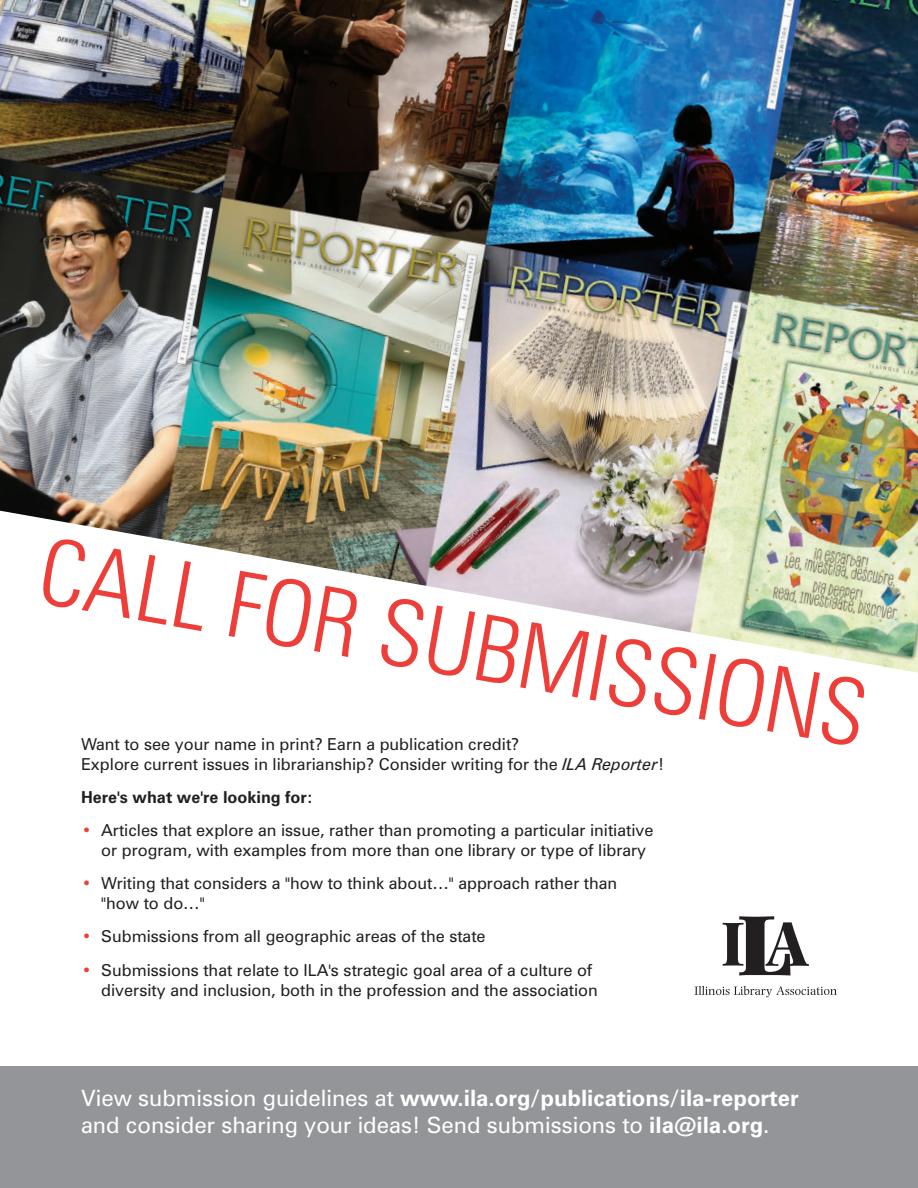
<style>
.page{position:relative;width:918px;height:1188px;background:#fff}
.page>*{position:absolute;margin:0;border:0;box-sizing:border-box;transform-origin:0 0}
.t1{font:300 condensed 91.95px "Zurich BT";color:#ee3e3a}
.t2{font:22.5px/27px "Zurich BT";color:#fff}
.t3{font:16.5px/19.8px "Zurich BT";color:#231f20}
.t4{font:700 16.5px "Zurich BT";color:#231f20}
.s1{font-style:italic}
.s2{color:#ee3e3a}
.s3{font-weight:700}
</style>
<div class="page">
<div style="left:0;top:1066px;width:918px;height:122px;background:#939598"></div>
<img style="left:0;top:0;width:918px;height:673px">
<svg style="left:695px;top:986px;width:142px;height:11px"></svg>
<svg style="left:723px;top:916px;width:86px;height:60px"></svg>
<p class="t1" style="left:50px;top:515px;width:839px;rotate:10deg">CALL FOR SUBM ISSIONS</p>
<p class="t3" style="left:81px;top:734px;width:585px">Want to see your name in print? Earn a publication credit?<br>Explore current issues in librarianship? Consider writing for the <span class="s1">ILA Reporter</span>!</p>
<p class="t4" style="left:81px;top:787px;width:234px">Here's what we're looking for:</p>
<p class="t3" style="left:101px;top:820px;width:554px;text-indent:-19px"><span class="s2">•</span> Articles that explore an issue, rather than promoting a particular initiative or program, with examples from more than one library or type of library</p>
<p class="t3" style="left:101px;top:873px;width:518px;text-indent:-19px"><span class="s2">•</span> Writing that considers a "how to think about…" approach rather than "how to do…"</p>
<p class="t3" style="left:82px;top:927px;width:405px"><span class="s2">•</span> Submissions from all geographic areas of the state</p>
<p class="t3" style="left:101px;top:960px;width:498px;text-indent:-19px"><span class="s2">•</span> Submissions that relate to ILA's strategic goal area of a culture of diversity and inclusion, both in the profession and the association</p>
<p class="t2" style="left:81px;top:1085px;width:719px">View submission guidelines at <span class="s3">www.ila.org/publications/ila-reporter </span>and consider sharing your ideas! Send submissions to <span class="s3">ila@ila.org</span>.</p>
</div>
